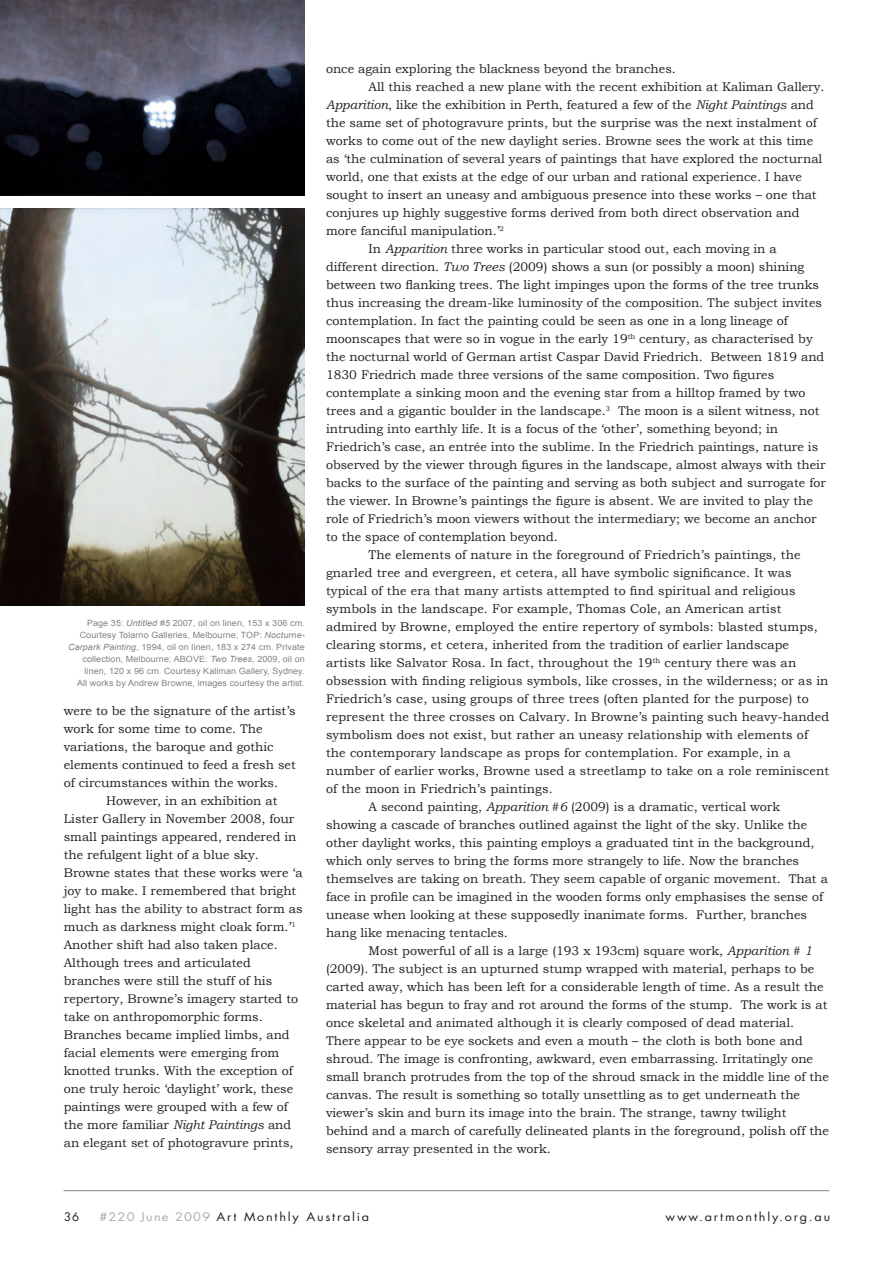
<style>
.page{position:relative;width:893px;height:1263px;background:#fff}
.page>*{position:absolute;margin:0;border:0;box-sizing:border-box;transform-origin:0 0}
.t1{font:12.6px/18px "Bookman Old Style";color:#231f20}
.t2{font:11.55px "Futura";letter-spacing:.14em;color:#231f20;scale:1.1 1}
.t3{font:11.55px "Futura";letter-spacing:.14em;color:#231f20}
.t4{font:8.55px/12px "Arial";letter-spacing:.01em;color:#808285;text-align:right;scale:1.05 1}
.s1{font-style:italic}
.s2{color:#aaabaf}
</style>
<div class="page">
<hr style="left:64px;top:1190px;width:765px;height:1px;background:#808285">
<img style="left:0;top:0;width:305px;height:196px">
<img style="left:0;top:208px;width:305px;height:397px">
<p class="t4" style="left:68px;top:617px;width:227px">Page 35: <span class="s1">Untitled #5</span> 2007, oil on linen, 153 x 306 cm.<br>Courtesy Tolarno Galleries, Melbourne; TOP: <span class="s1">Nocturne-Carpark Painting</span>, 1994, oil on linen, 183 x 274 cm. Private collection, Melbourne; ABOVE: <span class="s1">Two Trees</span>, 2009, oil on linen, 120 x 96 cm. Courtesy Kaliman Gallery, Sydney.<br>All works by Andrew Browne, images courtesy the artist.</p>
<p class="t1" style="left:64px;top:702px;width:233px">were to be the signature of the artist’s work for some time to come. The variations, the baroque and gothic elements continued to feed a fresh set of circumstances within the works.</p>
<p class="t1" style="left:64px;top:792px;width:240px;text-indent:43px">However, in an exhibition at Lister Gallery in November 2008, four small paintings appeared, rendered in the refulgent light of a blue sky.<br>Browne states that these works were ‘a joy to make. I remembered that bright light has the ability to abstract form as much as darkness might cloak form.’<sup>1<br></sup>Another shift had also taken place.<br>Although trees and articulated branches were still the stuff of his repertory, Browne’s imagery started to take on anthropomorphic forms.<br>Branches became implied limbs, and facial elements were emerging from knotted trunks. With the exception of one truly heroic ‘daylight’ work, these paintings were grouped with a few of the more familiar <span class="s1">Night Paintings</span> and an elegant set of photogravure prints,</p>
<p class="t1" style="left:326px;top:60px;width:351px">once again exploring the blackness beyond the branches.</p>
<p class="t1" style="left:369px;top:78px;width:457px">All this reached a new plane with the recent exhibition at Kaliman Gallery.</p>
<p class="t1" style="left:326px;top:96px;width:489px"><span class="s1">Apparition</span>, like the exhibition in Perth, featured a few of the <span class="s1">Night Paintings</span> and</p>
<p class="t1" style="left:326px;top:114px;width:492px">the same set of photogravure prints, but the surprise was the next instalment of</p>
<p class="t1" style="left:326px;top:132px;width:489px">works to come out of the new daylight series. Browne sees the work at this time</p>
<p class="t1" style="left:326px;top:150px;width:498px">as ‘the culmination of several years of paintings that have explored the nocturnal</p>
<p class="t1" style="left:326px;top:168px;width:477px">world, one that exists at the edge of our urban and rational experience. I have</p>
<p class="t1" style="left:326px;top:186px;width:492px">sought to insert an uneasy and ambiguous presence into these works – one that</p>
<p class="t1" style="left:326px;top:204px;width:475px">conjures up highly suggestive forms derived from both direct observation and</p>
<p class="t1" style="left:326px;top:222px;width:179px">more fanciful manipulation.’<sup>2</sup></p>
<p class="t1" style="left:369px;top:240px;width:410px">In <span class="s1">Apparition</span> three works in particular stood out, each moving in a</p>
<p class="t1" style="left:326px;top:258px;width:480px">different direction. <span class="s1">Two Trees</span> (2009) shows a sun (or possibly a moon) shining</p>
<p class="t1" style="left:326px;top:276px;width:494px">between two flanking trees. The light impinges upon the forms of the tree trunks</p>
<p class="t1" style="left:326px;top:294px;width:497px">thus increasing the dream-like luminosity of the composition. The subject invites</p>
<p class="t1" style="left:326px;top:312px;width:463px">contemplation. In fact the painting could be seen as one in a long lineage of</p>
<p class="t1" style="left:326px;top:330px;width:488px">moonscapes that were so in vogue in the early 19<sup>th</sup> century, as characterised by</p>
<p class="t1" style="left:326px;top:348px;width:500px">the nocturnal world of German artist Caspar David Friedrich. Between 1819 and</p>
<p class="t1" style="left:326px;top:366px;width:450px">1830 Friedrich made three versions of the same composition. Two figures</p>
<p class="t1" style="left:326px;top:384px;width:481px">contemplate a sinking moon and the evening star from a hilltop framed by two</p>
<p class="t1" style="left:326px;top:402px;width:495px">trees and a gigantic boulder in the landscape.<sup>3</sup> The moon is a silent witness, not</p>
<p class="t1" style="left:326px;top:420px;width:454px">intruding into earthly life. It is a focus of the ‘other’, something beyond; in</p>
<p class="t1" style="left:326px;top:438px;width:494px">Friedrich’s case, an entrée into the sublime. In the Friedrich paintings, nature is</p>
<p class="t1" style="left:326px;top:456px;width:501px">observed by the viewer through figures in the landscape, almost always with their</p>
<p class="t1" style="left:326px;top:474px;width:501px">backs to the surface of the painting and serving as both subject and surrogate for</p>
<p class="t1" style="left:326px;top:492px;width:488px">the viewer. In Browne’s paintings the figure is absent. We are invited to play the</p>
<p class="t1" style="left:326px;top:510px;width:492px">role of Friedrich’s moon viewers without the intermediary; we become an anchor</p>
<p class="t1" style="left:326px;top:528px;width:233px">to the space of contemplation beyond.</p>
<p class="t1" style="left:369px;top:546px;width:433px">The elements of nature in the foreground of Friedrich’s paintings, the</p>
<p class="t1" style="left:326px;top:564px;width:467px">gnarled tree and evergreen, et cetera, all have symbolic significance. It was</p>
<p class="t1" style="left:326px;top:582px;width:471px">typical of the era that many artists attempted to find spiritual and religious</p>
<p class="t1" style="left:326px;top:600px;width:457px">symbols in the landscape. For example, Thomas Cole, an American artist</p>
<p class="t1" style="left:326px;top:618px;width:493px">admired by Browne, employed the entire repertory of symbols: blasted stumps,</p>
<p class="t1" style="left:326px;top:636px;width:465px">clearing storms, et cetera, inherited from the tradition of earlier landscape</p>
<p class="t1" style="left:326px;top:654px;width:472px">artists like Salvator Rosa. In fact, throughout the 19<sup>th</sup> century there was an</p>
<p class="t1" style="left:326px;top:672px;width:504px">obsession with finding religious symbols, like crosses, in the wilderness; or as in</p>
<p class="t1" style="left:326px;top:690px;width:484px">Friedrich’s case, using groups of three trees (often planted for the purpose) to</p>
<p class="t1" style="left:326px;top:708px;width:505px">represent the three crosses on Calvary. In Browne’s painting such heavy-handed</p>
<p class="t1" style="left:326px;top:726px;width:484px">symbolism does not exist, but rather an uneasy relationship with elements of</p>
<p class="t1" style="left:326px;top:744px;width:466px">the contemporary landscape as props for contemplation. For example, in a</p>
<p class="t1" style="left:326px;top:762px;width:505px">number of earlier works, Browne used a streetlamp to take on a role reminiscent</p>
<p class="t1" style="left:326px;top:780px;width:228px">of the moon in Friedrich’s paintings.</p>
<p class="t1" style="left:369px;top:798px;width:413px">A second painting, <span class="s1">Apparition #6</span> (2009) is a dramatic, vertical work</p>
<p class="t1" style="left:326px;top:816px;width:483px">showing a cascade of branches outlined against the light of the sky. Unlike the</p>
<p class="t1" style="left:326px;top:834px;width:490px">other daylight works, this painting employs a graduated tint in the background,</p>
<p class="t1" style="left:326px;top:852px;width:475px">which only serves to bring the forms more strangely to life. Now the branches</p>
<p class="t1" style="left:326px;top:870px;width:503px">themselves are taking on breath. They seem capable of organic movement. That a</p>
<p class="t1" style="left:326px;top:888px;width:499px">face in profile can be imagined in the wooden forms only emphasises the sense of</p>
<p class="t1" style="left:326px;top:906px;width:482px">unease when looking at these supposedly inanimate forms. Further, branches</p>
<p class="t1" style="left:326px;top:924px;width:183px">hang like menacing tentacles.</p>
<p class="t1" style="left:369px;top:942px;width:445px">Most powerful of all is a large (193 x 193cm) square work, <span class="s1">Apparition # 1</span></p>
<p class="t1" style="left:326px;top:960px;width:490px">(2009). The subject is an upturned stump wrapped with material, perhaps to be</p>
<p class="t1" style="left:326px;top:978px;width:499px">carted away, which has been left for a considerable length of time. As a result the</p>
<p class="t1" style="left:326px;top:996px;width:503px">material has begun to fray and rot around the forms of the stump. The work is at</p>
<p class="t1" style="left:326px;top:1014px;width:470px">once skeletal and animated although it is clearly composed of dead material.</p>
<p class="t1" style="left:326px;top:1032px;width:478px">There appear to be eye sockets and even a mouth – the cloth is both bone and</p>
<p class="t1" style="left:326px;top:1050px;width:489px">shroud. The image is confronting, awkward, even embarrassing. Irritatingly one</p>
<p class="t1" style="left:326px;top:1068px;width:504px">small branch protrudes from the top of the shroud smack in the middle line of the</p>
<p class="t1" style="left:326px;top:1086px;width:476px">canvas. The result is something so totally unsettling as to get underneath the</p>
<p class="t1" style="left:326px;top:1104px;width:462px">viewer’s skin and burn its image into the brain. The strange, tawny twilight</p>
<p class="t1" style="left:326px;top:1122px;width:504px">behind and a march of carefully delineated plants in the foreground, polish off the</p>
<p class="t1" style="left:326px;top:1140px;width:226px">sensory array presented in the work.</p>
<p class="t3" style="left:64px;top:1208px;width:17px">36</p>
<p class="t2" style="left:99px;top:1208px;width:247px"><span class="s2">#220 June 2009</span> Art Monthly Australia</p>
<p class="t2" style="left:666px;top:1208px;width:151px">www.artmonthly.org.au</p>
</div>
